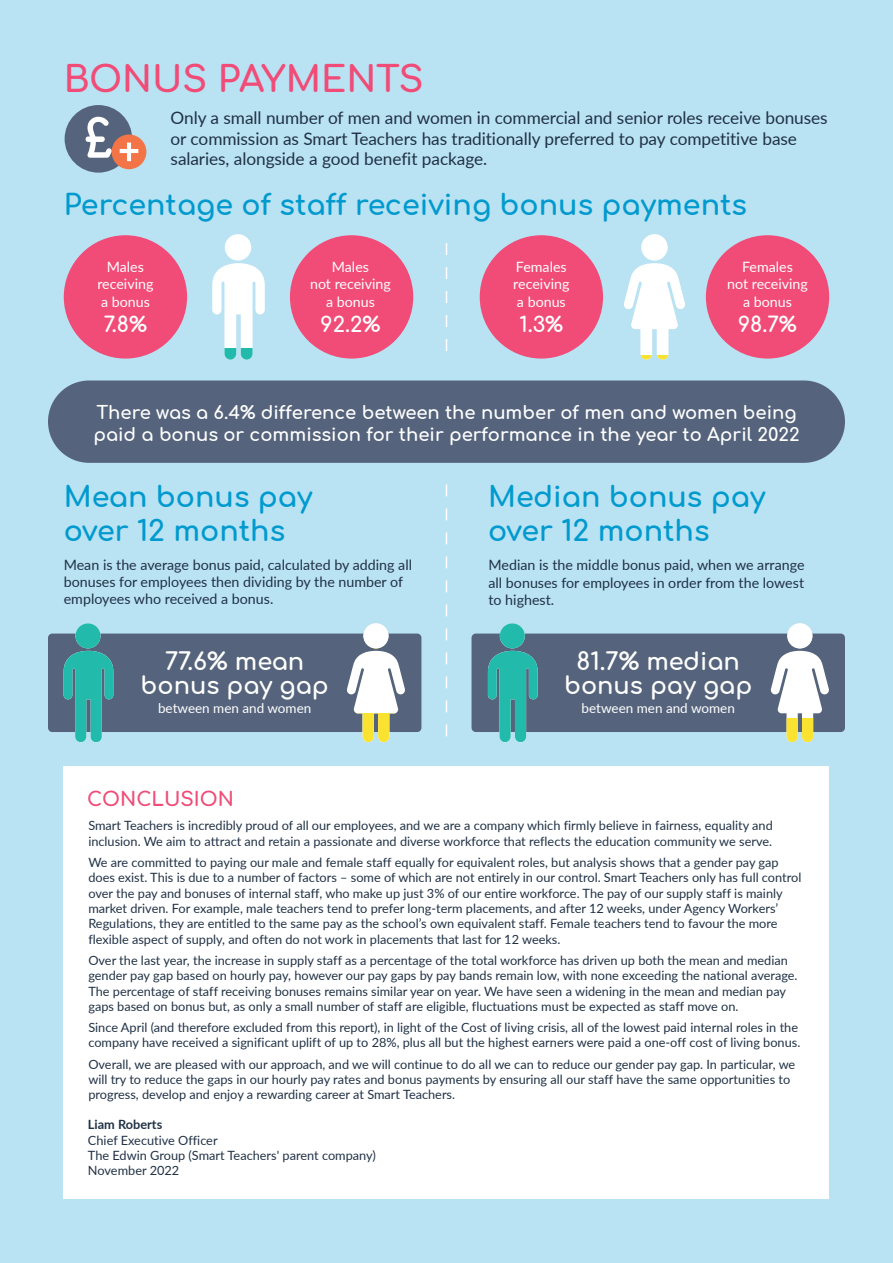
<style>
.page{position:relative;width:893px;height:1263px;background:#b9e2f3}
.page>*{position:absolute;margin:0;border:0;box-sizing:border-box;transform-origin:0 0}
.t1{font:700 52.5px "Comfortaa";color:#fff}
.t2{font:700 36px "Comfortaa";color:#f04c77}
.t3{font:700 28.5px/34.2px "Comfortaa";color:#009ace}
.t4{font:700 24px/24px "Comfortaa";color:#fff;text-align:center}
.t5{font:700 21px "Comfortaa";color:#fff}
.t6{font:700 19.5px "Comfortaa";color:#f04c77}
.t7{font:700 18px/21.6px "Comfortaa";color:#fff}
.t8{font:17.25px/20.7px "Lato";letter-spacing:-.005em;color:#203145}
.t9{font:14.25px/17.1px "Lato";color:#203145}
.t10{font:14.25px/17.1px "Lato";color:#fff;text-align:center}
.t11{font:13.5px "Lato";color:#fff}
.t12{font:12.75px/15.3px "Lato";color:#203145}
.t13{font:700 12.75px "Lato";color:#203145}
</style>
<div class="page">
<div style="left:65px;top:105px;width:67px;height:68px;background:#55647c;border-radius:50%"></div>
<div style="left:112px;top:134px;width:34px;height:35px;background:#f37547;border-radius:50%"></div>
<hr style="left:127px;top:143px;width:4px;height:18px;background:#fff">
<hr style="left:120px;top:149px;width:18px;height:4px;background:#fff">
<div style="left:225px;top:234px;width:26px;height:27px;background:#fff;border-radius:50%"></div>
<svg style="left:212px;top:263px;width:53px;height:97px"></svg>
<svg style="left:212px;top:348px;width:53px;height:11px"></svg>
<div style="left:641px;top:234px;width:27px;height:27px;background:#fff;border-radius:50%"></div>
<svg style="left:623px;top:263px;width:62px;height:92px"></svg>
<svg style="left:640px;top:355px;width:29px;height:5px"></svg>
<div style="left:290px;top:235px;width:123px;height:124px;background:#f04c77;border-radius:50%"></div>
<svg style="left:446px;top:243px;width:1px;height:108px"></svg>
<div style="left:64px;top:235px;width:123px;height:124px;background:#f04c77;border-radius:50%"></div>
<div style="left:706px;top:235px;width:123px;height:124px;background:#f04c77;border-radius:50%"></div>
<div style="left:480px;top:235px;width:123px;height:124px;background:#f04c77;border-radius:50%"></div>
<div style="left:48px;top:380px;width:797px;height:83px;background:#55647c;border-radius:41px"></div>
<svg style="left:446px;top:484px;width:1px;height:252px"></svg>
<div style="left:48px;top:633px;width:373px;height:99px;background:#55647c;border-radius:4px"></div>
<div style="left:75px;top:623px;width:26px;height:25px;background:#22bbab;border-radius:13px"></div>
<svg style="left:64px;top:651px;width:49px;height:91px"></svg>
<svg style="left:347px;top:651px;width:58px;height:62px"></svg>
<svg style="left:356px;top:713px;width:40px;height:29px"></svg>
<div style="left:363px;top:623px;width:25px;height:25px;background:#fff;border-radius:50%"></div>
<div style="left:472px;top:633px;width:373px;height:99px;background:#55647c;border-radius:4px"></div>
<div style="left:500px;top:623px;width:25px;height:25px;background:#22bbab;border-radius:13px"></div>
<svg style="left:488px;top:651px;width:50px;height:91px"></svg>
<svg style="left:770px;top:651px;width:59px;height:67px"></svg>
<svg style="left:786px;top:718px;width:28px;height:24px"></svg>
<div style="left:787px;top:623px;width:25px;height:25px;background:#fff;border-radius:50%"></div>
<div style="left:64px;top:766px;width:765px;height:432px;background:#fff"></div>
<h2 class="t2" style="left:64px;top:45px;width:361px">BONUS PAYMENTS</h2>
<h3 class="t8" style="left:171px;top:107px;width:658px">Only a small number of men and women in commercial and senior roles receive bonuses or commission as Smart Teachers has traditionally preferred to pay competitive base</h3>
<h1 class="t1" style="left:84px;top:90px;width:28px">£</h1>
<h3 class="t8" style="left:171px;top:148px;width:318px">salaries, alongside a good benefit package.</h3>
<h3 class="t3" style="left:64px;top:183px;width:685px">Percentage of staff receiving bonus payments</h3>
<p class="t10" style="left:97px;top:258px;width:58px">Males receiving a bonus</p>
<h3 class="t5" style="left:104px;top:305px;width:45px">7.8%</h3>
<p class="t10" style="left:310px;top:258px;width:82px">Males<br>not receiving a bonus</p>
<h3 class="t5" style="left:320px;top:305px;width:61px">92.2%</h3>
<p class="t10" style="left:513px;top:258px;width:58px;text-align:left">Females receiving a bonus</p>
<h3 class="t5" style="left:519px;top:305px;width:45px">1.3%</h3>
<p class="t10" style="left:727px;top:258px;width:82px">Females<br>not receiving a bonus</p>
<h3 class="t5" style="left:738px;top:305px;width:60px">98.7%</h3>
<h3 class="t7" style="left:93px;top:399px;width:708px">There was a 6.4% difference between the number of men and women being paid a bonus or commission for their performance in the year to April 2022</h3>
<h3 class="t3" style="left:488px;top:475px;width:279px">Median bonus pay over 12 months</h3>
<h3 class="t3" style="left:64px;top:475px;width:250px">Mean bonus pay over 12 months</h3>
<p class="t9" style="left:64px;top:556px;width:350px">Mean is the average bonus paid, calculated by adding all bonuses for employees then dividing by the number of employees who received a bonus.</p>
<p class="t9" style="left:488px;top:556px;width:317px;text-align:justify">Median is the middle bonus paid, when we arrange all bonuses for employees in order from the lowest to highest.</p>
<h3 class="t4" style="left:141px;top:646px;width:190px">77.6% mean bonus pay gap</h3>
<p class="t11" style="left:158px;top:699px;width:155px">between men and women</p>
<h3 class="t6" style="left:87px;top:780px;width:148px">CONCLUSION</h3>
<h3 class="t4" style="left:564px;top:646px;width:190px">81.7% median bonus pay gap</h3>
<p class="t11" style="left:582px;top:699px;width:155px">between men and women</p>
<p class="t12" style="left:88px;top:818px;width:686px">Smart Teachers is incredibly proud of all our employees, and we are a company which firmly believe in fairness, equality and inclusion. We aim to attract and retain a passionate and diverse workforce that reflects the education community we serve.</p>
<p class="t12" style="left:88px;top:854px;width:714px">We are committed to paying our male and female staff equally for equivalent roles, but analysis shows that a gender pay gap does exist. This is due to a number of factors – some of which are not entirely in our control. Smart Teachers only has full control over the pay and bonuses of internal staff, who make up just 3% of our entire workforce. The pay of our supply staff is mainly market driven. For example, male teachers tend to prefer long-term placements, and after 12 weeks, under Agency Workers’ Regulations, they are entitled to the same pay as the school’s own equivalent staff. Female teachers tend to favour the more flexible aspect of supply, and often do not work in placements that last for 12 weeks.</p>
<p class="t12" style="left:88px;top:952px;width:711px">Over the last year, the increase in supply staff as a percentage of the total workforce has driven up both the mean and median gender pay gap based on hourly pay, however our pay gaps by pay bands remain low, with none exceeding the national average.<br>The percentage of staff receiving bonuses remains similar year on year. We have seen a widening in the mean and median pay gaps based on bonus but, as only a small number of staff are eligible, fluctuations must be expected as staff move on.</p>
<p class="t12" style="left:88px;top:1019px;width:713px">Since April (and therefore excluded from this report), in light of the Cost of living crisis, all of the lowest paid internal roles in the company have received a significant uplift of up to 28%, plus all but the highest earners were paid a one-off cost of living bonus.</p>
<p class="t12" style="left:88px;top:1056px;width:708px">Overall, we are pleased with our approach, and we will continue to do all we can to reduce our gender pay gap. In particular, we will try to reduce the gaps in our hourly pay rates and bonus payments by ensuring all our staff have the same opportunities to progress, develop and enjoy a rewarding career at Smart Teachers.</p>
<p class="t13" style="left:88px;top:1115px;width:76px">Liam Roberts</p>
<p class="t12" style="left:88px;top:1132px;width:289px">Chief Executive Officer<br>The Edwin Group (Smart Teachers' parent company)<br>November 2022</p>
</div>
